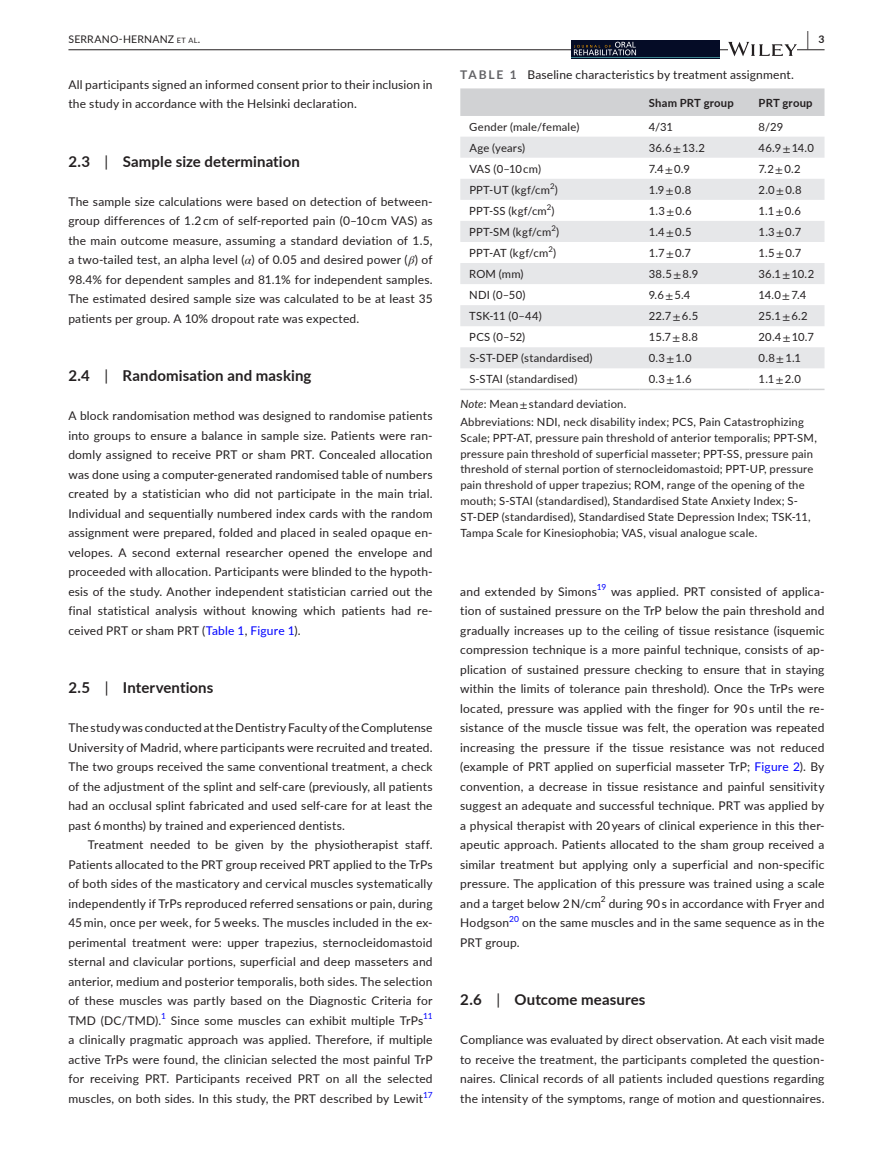
<style>
.page{position:relative;width:893px;height:1174px;background:#fff}
.page>*{position:absolute;margin:0;border:0;box-sizing:border-box;transform-origin:0 0}
.t1{font:700 19.5px "Lato";color:#231f20;scale:.43 1}
.t2{font:700 15px "Lato";letter-spacing:.01em;color:#231f20}
.t3{font:12px/19.5px "Lato";letter-spacing:.015em;color:#231f20;text-align:justify}
.t4{font:11.25px/15.8px "Lato";letter-spacing:.015em;color:#231f20}
.t5{font:700 11.25px "Lato";letter-spacing:.015em;color:#231f20}
.t6{font:10.5px "Lato";letter-spacing:.025em;color:#231f20}
.t7{font:8.4px "Lato";color:#00f}
.t8{font:8.4px "Lato";color:#231f20}
.t9{font:7.8px "Lato";color:#231f20}
.s1{font-size:7.35px}
.s2{font-weight:700;color:#636366}
.s3{font-family:"STIX"}
.s4{font-weight:400}
.s5{font-family:"STIX";font-style:italic}
.s6{font-style:italic}
.s7{color:#00f}
</style>
<div class="page">
<hr style="left:68px;top:49px;width:756px;height:1px;background:#231f20">
<div style="left:571px;top:40px;width:149px;height:18px;background:#050c26"></div>
<hr style="left:571px;top:57px;width:149px;height:1px;background:#3e8690">
<svg style="left:574px;top:42px;width:62px;height:13px"></svg>
<svg style="left:728px;top:42px;width:69px;height:14px"></svg>
<div style="left:460px;top:88px;width:364px;height:28px;background:#d1d2d4"></div>
<svg style="left:460px;top:137px;width:364px;height:231px;fill:#e6e7e9"></svg>
<hr style="left:460px;top:389px;width:180px;height:1px;background:#d1d2d4">
<hr style="left:640px;top:389px;width:110px;height:1px;background:#d1d2d4">
<hr style="left:750px;top:389px;width:74px;height:1px;background:#d1d2d4">
<p class="t6" style="left:68px;top:31px;width:133px">SERRANO--HERNANZ <span class="s1">et al</span>.</p>
<h1 class="t1" style="left:807px;top:25px;width:43px">| <sup>3</sup></h1>
<p class="t3" style="left:68px;top:74px;width:366px">All participants signed an informed consent prior to their inclusion in the study in accordance with the Helsinki declaration.</p>
<p class="t3" style="left:460px;top:64px;width:335px"><span class="s2">TABLE 1</span> Baseline characteristics by treatment assignment.</p>
<p class="t5" style="left:649px;top:94px;width:87px">Sham PRT group</p>
<p class="t5" style="left:759px;top:94px;width:55px">PRT group</p>
<p class="t4" style="left:469px;top:118px;width:112px">Gender (male/female)</p>
<p class="t4" style="left:649px;top:118px;width:26px">4/31</p>
<p class="t4" style="left:759px;top:118px;width:26px">8/29</p>
<p class="t4" style="left:469px;top:139px;width:57px">Age (years)</p>
<p class="t4" style="left:649px;top:139px;width:58px">36.6 <span class="s3">±</span> 13.2</p>
<p class="t4" style="left:759px;top:139px;width:57px">46.9 <span class="s3">±</span> 14.0</p>
<p class="t4" style="left:469px;top:160px;width:73px">VAS (0–10 cm)</p>
<p class="t4" style="left:649px;top:160px;width:43px">7.4 <span class="s3">±</span> 0.9</p>
<p class="t4" style="left:759px;top:160px;width:44px">7.2 <span class="s3">±</span> 0.2</p>
<p class="t4" style="left:469px;top:181px;width:90px">PPT-UT (kgf/cm )</p>
<p class="t2" style="left:68px;top:150px;width:233px">2.3 <span class="s4">|</span> Sample size determination</p>
<p class="t3" style="left:68px;top:191px;width:366px">The sample size calculations were based on detection of between&shy;group differences of 1.2 cm of self-reported pain (0–10 cm VAS) as the main outcome measure, assuming a standard deviation of 1.5, a two-tailed test, an alpha level (<span class="s5">α</span>) of 0.05 and desired power (<span class="s5">β</span>) of 98.4% for dependent samples and 81.1% for independent samples.<br>The estimated desired sample size was calculated to be at least 35 patients per group. A 10% dropout rate was expected.</p>
<p class="t9" style="left:550px;top:180px;width:6px">2</p>
<p class="t4" style="left:649px;top:181px;width:44px">1.9 <span class="s3">±</span> 0.8</p>
<p class="t4" style="left:759px;top:181px;width:44px">2.0 <span class="s3">±</span> 0.8</p>
<p class="t4" style="left:469px;top:202px;width:87px">PPT-SS (kgf/cm )</p>
<p class="t9" style="left:547px;top:201px;width:6px">2</p>
<p class="t4" style="left:649px;top:202px;width:44px">1.3 <span class="s3">±</span> 0.6</p>
<p class="t4" style="left:759px;top:202px;width:44px">1.1 <span class="s3">±</span> 0.6</p>
<p class="t4" style="left:469px;top:223px;width:91px">PPT-SM (kgf/cm )</p>
<p class="t9" style="left:551px;top:222px;width:6px">2</p>
<p class="t4" style="left:649px;top:223px;width:44px">1.4 <span class="s3">±</span> 0.5</p>
<p class="t4" style="left:759px;top:223px;width:44px">1.3 <span class="s3">±</span> 0.7</p>
<p class="t4" style="left:469px;top:245px;width:88px">PPT-AT (kgf/cm )</p>
<p class="t9" style="left:548px;top:243px;width:6px">2</p>
<p class="t4" style="left:649px;top:244px;width:44px">1.7 <span class="s3">±</span> 0.7</p>
<p class="t4" style="left:759px;top:244px;width:44px">1.5 <span class="s3">±</span> 0.7</p>
<p class="t4" style="left:469px;top:266px;width:56px">ROM (mm)</p>
<p class="t4" style="left:649px;top:266px;width:51px">38.5 <span class="s3">±</span> 8.9</p>
<p class="t4" style="left:759px;top:266px;width:57px">36.1 <span class="s3">±</span> 10.2</p>
<p class="t4" style="left:469px;top:287px;width:58px">NDI (0–50)</p>
<p class="t4" style="left:649px;top:287px;width:43px">9.6 <span class="s3">±</span> 5.4</p>
<p class="t4" style="left:759px;top:287px;width:49px">14.0 <span class="s3">±</span> 7.4</p>
<p class="t4" style="left:469px;top:308px;width:74px">TSK-11 (0–44)</p>
<p class="t4" style="left:649px;top:308px;width:51px">22.7 <span class="s3">±</span> 6.5</p>
<p class="t4" style="left:759px;top:308px;width:51px">25.1 <span class="s3">±</span> 6.2</p>
<p class="t4" style="left:469px;top:329px;width:57px">PCS (0–52)</p>
<p class="t4" style="left:649px;top:329px;width:51px">15.7 <span class="s3">±</span> 8.8</p>
<p class="t4" style="left:759px;top:329px;width:57px">20.4 <span class="s3">±</span> 10.7</p>
<p class="t4" style="left:469px;top:350px;width:125px">S-ST-DEP (standardised)</p>
<p class="t4" style="left:649px;top:350px;width:44px">0.3 <span class="s3">±</span> 1.0</p>
<p class="t4" style="left:759px;top:350px;width:44px">0.8 <span class="s3">±</span> 1.1</p>
<p class="t4" style="left:469px;top:371px;width:110px">S-STAI (standardised)</p>
<p class="t4" style="left:649px;top:371px;width:44px">0.3 <span class="s3">±</span> 1.6</p>
<p class="t4" style="left:759px;top:371px;width:44px">1.1 <span class="s3">±</span> 2.0</p>
<p class="t4" style="left:460px;top:394px;width:345px;line-height:18px"><span class="s6">Note</span>: Mean <span class="s3">±</span> standard deviation.<br>Abbreviations: NDI, neck disability index; PCS, Pain Catastrophizing</p>
<p class="t4" style="left:460px;top:429px;width:358px">Scale; PPT-AT, pressure pain threshold of anterior temporalis; PPT-SM, pressure pain threshold of superficial masseter; PPT-SS, pressure pain threshold of sternal portion of sternocleidomastoid; PPT-UP, pressure pain threshold of upper trapezius; ROM, range of the opening of the mouth; S-STAI (standardised), Standardised State Anxiety Index; S-ST-DEP (standardised), Standardised State Depression Index; TSK-11, Tampa Scale for Kinesiophobia; VAS, visual analogue scale.</p>
<p class="t2" style="left:68px;top:365px;width:245px">2.4 <span class="s4">|</span> Randomisation and masking</p>
<p class="t3" style="left:68px;top:405px;width:366px">A block randomisation method was designed to randomise patients into groups to ensure a balance in sample size. Patients were ran&shy;domly assigned to receive PRT or sham PRT. Concealed allocation was done using a computer-generated randomised table of numbers created by a statistician who did not participate in the main trial.<br>Individual and sequentially numbered index cards with the random assignment were prepared, folded and placed in sealed opaque en&shy;velopes. A second external researcher opened the envelope and proceeded with allocation. Participants were blinded to the hypoth&shy;esis of the study. Another independent statistician carried out the final statistical analysis without knowing which patients had re&shy;ceived PRT or sham PRT (<span class="s7">Table 1</span>, <span class="s7">Figure 1</span>).</p>
<p class="t3" style="left:460px;top:581px;width:366px">and extended by Simons<sup>19</sup> was applied. PRT consisted of applica&shy;tion of sustained pressure on the TrP below the pain threshold and gradually increases up to the ceiling of tissue resistance (isquemic compression technique is a more painful technique, consists of ap&shy;plication of sustained pressure checking to ensure that in staying within the limits of tolerance pain threshold). Once the TrPs were located, pressure was applied with the finger for 90 s until the re&shy;sistance of the muscle tissue was felt, the operation was repeated increasing the pressure if the tissue resistance was not reduced (example of PRT applied on superficial masseter TrP; <span class="s7">Figure 2</span>). By convention, a decrease in tissue resistance and painful sensitivity suggest an adequate and successful technique. PRT was applied by a physical therapist with 20 years of clinical experience in this ther&shy;apeutic approach. Patients allocated to the sham group received a similar treatment but applying only a superficial and non-specific pressure. The application of this pressure was trained using a scale and a target below 2 N/cm</p>
<p class="t2" style="left:68px;top:677px;width:147px">2.5 <span class="s4">|</span> Interventions</p>
<p class="t3" style="left:68px;top:717px;width:366px">The study was conducted at the Dentistry Faculty of the Complutense University of Madrid, where participants were recruited and treated.<br>The two groups received the same conventional treatment, a check of the adjustment of the splint and self-care (previously, all patients had an occlusal splint fabricated and used self-care for at least the past 6 months) by trained and experienced dentists.</p>
<p class="t3" style="left:68px;top:834px;width:366px;text-indent:20px">Treatment needed to be given by the physiotherapist staff.<br>Patients allocated to the PRT group received PRT applied to the TrPs of both sides of the masticatory and cervical muscles systematically independently if TrPs reproduced referred sensations or pain, during 45 min, once per week, for 5 weeks. The muscles included in the ex&shy;perimental treatment were: upper trapezius, sternocleidomastoid sternal and clavicular portions, superficial and deep masseters and anterior, medium and posterior temporalis, both sides. The selection of these muscles was partly based on the Diagnostic Criteria for TMD (DC/TMD).<sup>1</sup> Since some muscles can exhibit multiple TrPs<sup>11 </sup>a clinically pragmatic approach was applied. Therefore, if multiple active TrPs were found, the clinician selected the most painful TrP for receiving PRT. Participants received PRT on all the selected muscles, on both sides. In this study, the PRT described by Lewit<sup>17</sup></p>
<p class="t8" style="left:601px;top:893px;width:6px">2</p>
<p class="t3" style="left:609px;top:893px;width:217px">during 90 s in accordance with Fryer and</p>
<p class="t3" style="left:460px;top:912px;width:50px">Hodgson</p>
<p class="t7" style="left:509px;top:913px;width:11px">20</p>
<p class="t3" style="left:522px;top:912px;width:304px">on the same muscles and in the same sequence as in the</p>
<p class="t3" style="left:460px;top:932px;width:61px">PRT group.</p>
<p class="t2" style="left:460px;top:989px;width:187px">2.6 <span class="s4">|</span> Outcome measures</p>
<p class="t3" style="left:460px;top:1029px;width:366px">Compliance was evaluated by direct observation. At each visit made to receive the treatment, the participants completed the question&shy;naires. Clinical records of all patients included questions regarding the intensity of the symptoms, range of motion and questionnaires.</p>
</div>
